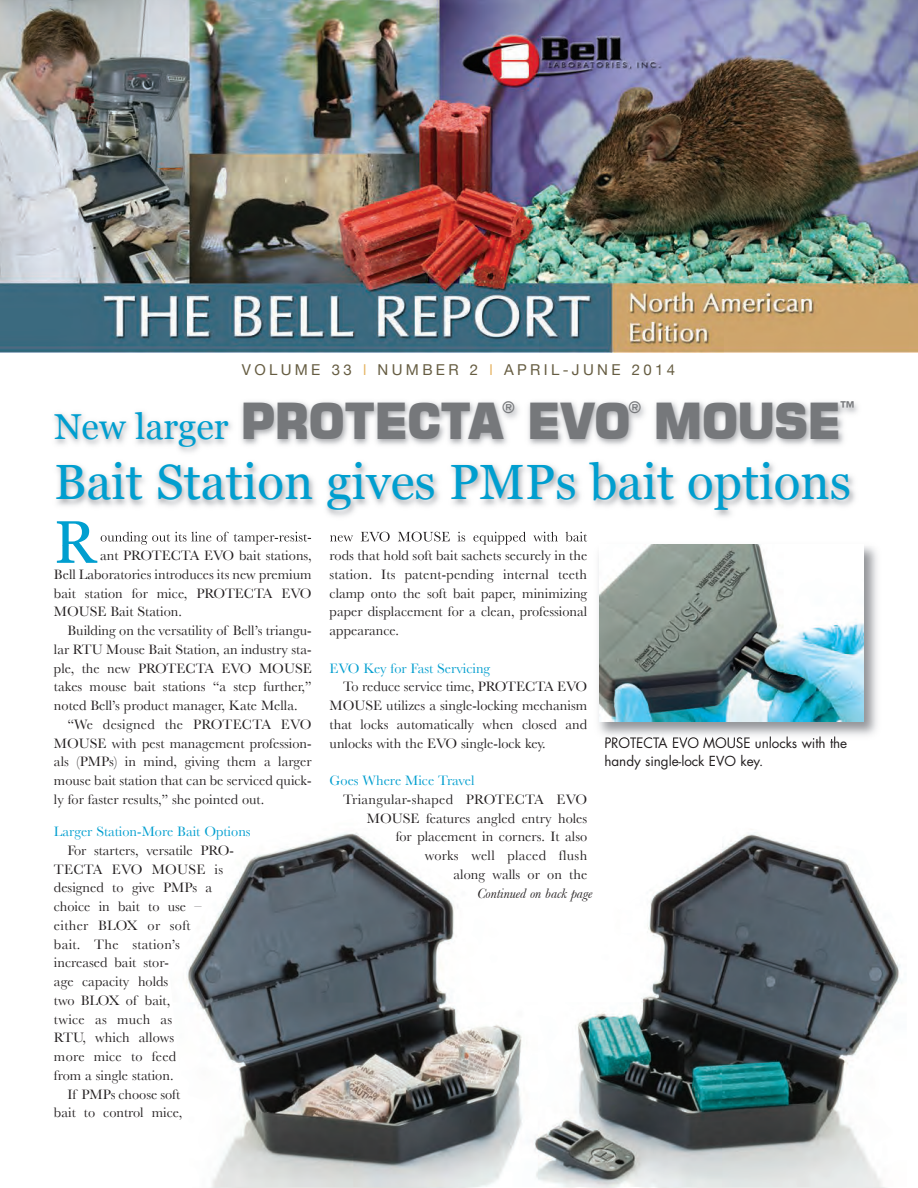
<style>
.page{position:relative;width:918px;height:1188px;background:#fff}
.page>*{position:absolute;margin:0;border:0;box-sizing:border-box;transform-origin:0 0}
.t1{font:60px "Georgia";color:#009ecf}
.t2{font:49.5px "Georgia";color:#009ecf}
.t3{font:49.5px "Square 721 Blk";letter-spacing:-.035em;color:#76787b}
.t4{font:36px "Georgia";color:#009ecf}
.t5{font:15.75px "Square 721 Blk";color:#76787b}
.t6{font:15px "Helvetica Neue";letter-spacing:.22em;color:#665d42}
.t7{font:14.25px/18.8px "Baskerville";color:#231f20;text-align:justify}
.t8{font:14.25px "Baskerville";letter-spacing:.02em;color:#231f20}
.t9{font:14.25px "Baskerville";color:#009ecf}
.t10{font:italic 14.25px "Baskerville";color:#231f20}
.t11{font:13.5px/18px "Futura";letter-spacing:-.005em;color:#231f20}
.s1{color:#e6b566}
.s2{font-family:"Square 721 Blk";font-size:49.5px;color:#76787b}
</style>
<div class="page">
<svg style="left:0;top:352px;width:918px;height:1px"></svg>
<img style="left:0;top:0;width:918px;height:352px">
<img style="left:55px;top:402px;width:803px;height:143px">
<img style="left:101px;top:532px;width:39px;height:10px">
<img style="left:330px;top:532px;width:81px;height:10px">
<img style="left:57px;top:521px;width:34px;height:25px">
<img style="left:187px;top:832px;width:715px;height:356px">
<img style="left:593px;top:538px;width:284px;height:202px">
<img style="left:606px;top:736px;width:179px;height:4px">
<img style="left:599px;top:545px;width:265px;height:176px">
<p class="t6" style="left:242px;top:361px;width:435px">VOLUME 33 <span class="s1">l</span> NUMBER 2 <span class="s1">l</span> apRiL-JUNE 2014</p>
<h3 class="t4" style="left:54px;top:406px;width:452px">New larger <span class="s2">PROTECTA</span></h3>
<p class="t5" style="left:503px;top:398px;width:13px">®</p>
<h2 class="t3" style="left:526px;top:391px;width:316px">EVO MOUSE</h2>
<p class="t5" style="left:629px;top:398px;width:13px">®</p>
<p class="t5" style="left:839px;top:398px;width:17px">™</p>
<h2 class="t2" style="left:54px;top:453px;width:799px">Bait Station gives PMPs bait options</h2>
<h1 class="t1" style="left:54px;top:508px;width:44px">R</h1>
<p class="t7" style="left:54px;top:546px;width:259px;text-indent:46px">ant PROTECTA EVO bait stations, Bell Laboratories introduces its new premium bait station for mice, PROTECTA EVO MOUSE Bait Station.</p>
<p class="t7" style="left:67px;top:621px;width:246px">Building on the versatility of Bell’s triangu-</p>
<p class="t7" style="left:54px;top:640px;width:259px">lar RTU Mouse Bait Station, an industry sta-</p>
<p class="t7" style="left:54px;top:659px;width:259px">ple, the new PROTECTA EVO MOUSE</p>
<p class="t7" style="left:54px;top:677px;width:259px">takes mouse bait stations “a step further,”</p>
<p class="t7" style="left:54px;top:696px;width:245px">noted Bell’s product manager, Kate Mella.</p>
<p class="t8" style="left:67px;top:716px;width:246px">“We designed the PROTECTA EVO</p>
<p class="t7" style="left:54px;top:734px;width:259px">MOUSE with pest management profession-</p>
<p class="t7" style="left:54px;top:752px;width:259px">als (PMPs) in mind, giving them a larger</p>
<p class="t7" style="left:54px;top:771px;width:259px">mouse bait station that can be serviced quick-</p>
<p class="t7" style="left:54px;top:790px;width:212px">ly for faster results,” she pointed out.</p>
<p class="t9" style="left:54px;top:823px;width:198px">Larger Station-More Bait Options</p>
<p class="t7" style="left:67px;top:841px;width:168px">For starters, versatile PRO-</p>
<p class="t8" style="left:54px;top:861px;width:171px">TECTA EVO MOUSE is</p>
<p class="t7" style="left:54px;top:878px;width:160px">designed to give PMPs a</p>
<p class="t7" style="left:54px;top:897px;width:149px">choice in bait to use –</p>
<p class="t8" style="left:54px;top:917px;width:138px">either BLOX or soft</p>
<p class="t8" style="left:54px;top:936px;width:127px">bait. The station’s</p>
<p class="t7" style="left:54px;top:953px;width:117px">increased bait stor-</p>
<p class="t7" style="left:54px;top:972px;width:116px">age capacity holds</p>
<p class="t7" style="left:54px;top:991px;width:118px">two BLOX of bait,</p>
<p class="t8" style="left:54px;top:1011px;width:120px">twice as much as</p>
<p class="t7" style="left:54px;top:1028px;width:122px">RTU, which allows</p>
<p class="t8" style="left:54px;top:1048px;width:124px">more mice to feed</p>
<p class="t7" style="left:54px;top:1066px;width:121px">from a single station.</p>
<p class="t7" style="left:67px;top:1085px;width:114px">If PMPs choose soft</p>
<p class="t7" style="left:54px;top:1103px;width:130px">bait to control mice,</p>
<p class="t7" style="left:330px;top:546px;width:259px">rods that hold soft bait sachets securely in the station. Its patent-pending internal teeth clamp onto the soft bait paper, minimizing paper displacement for a clean, professional appearance.</p>
<p class="t9" style="left:330px;top:660px;width:162px">EVO Key for Fast Servicing</p>
<p class="t7" style="left:330px;top:677px;width:259px;text-indent:13px">To reduce service time, PROTECTA EVO MOUSE utilizes a single-locking mechanism that locks automatically when closed and unlocks with the EVO single-lock key.</p>
<p class="t9" style="left:330px;top:772px;width:146px">Goes Where Mice Travel</p>
<p class="t7" style="left:343px;top:790px;width:246px;text-align:right">Triangular-shaped PROTECTA EVO<br>MOUSE features angled entry holes<br>for placement in corners. It also<br>works well placed flush<br>along walls or on the</p>
<p class="t10" style="left:477px;top:886px;width:117px">Continued on back page</p>
<p class="t11" style="left:605px;top:735px;width:244px">PROTECTA EVO MOUSE unlocks with the handy single-lock EVO key.</p>
</div>
